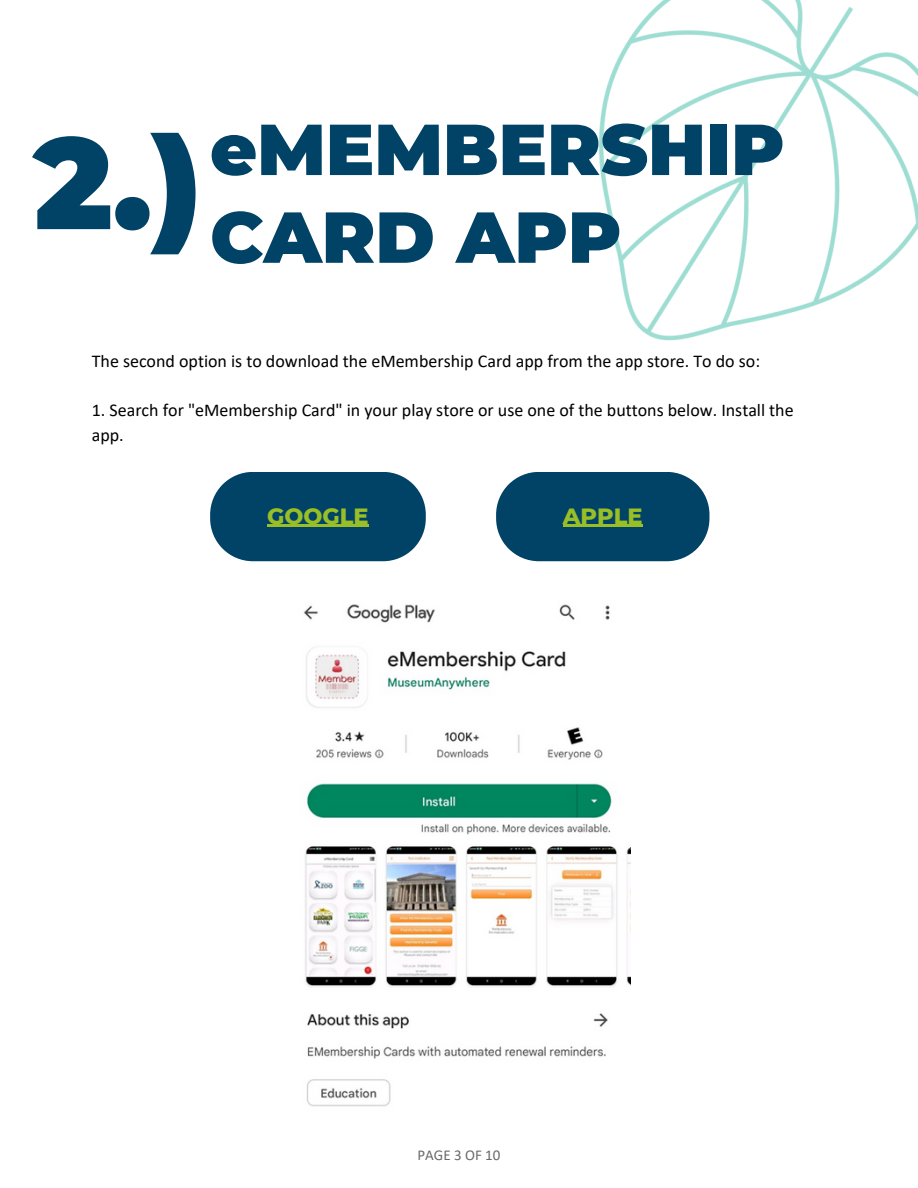
<style>
.page{position:relative;width:918px;height:1188px;background:#fff}
.page>*{position:absolute;margin:0;border:0;box-sizing:border-box;transform-origin:0 0}
.t1{font:900 72px/87.8px "Montserrat";color:#004366;text-align:center}
.t2{font:800 22.5px "Montserrat";color:#9abe26}
.t3{font:18px/24.8px "Calibri";color:#000}
.t4{font:15px "Calibri";color:#696969}
.s1{font-size:129.9px}
</style>
<div class="page">
<svg style="left:210px;top:472px;width:215px;height:89px;background:#155271"></svg>
<hr style="left:267px;top:525px;width:102px;height:2px;background:#9abe26">
<svg style="left:496px;top:472px;width:213px;height:89px;background:#155272"></svg>
<hr style="left:563px;top:525px;width:80px;height:2px;background:#9abe26">
<img style="left:303px;top:604px;width:327px;height:503px">
<img style="left:598px;top:0;width:320px;height:341px">
<h1 class="t1" style="left:34px;top:105px;width:752px"><span class="s1">2.)</span>eMEMBERSHIP<br>CARD APP</h1>
<p class="t3" style="left:92px;top:350px;width:670px">The second option is to download the eMembership Card app from the app store. To do so:</p>
<p class="t3" style="left:92px;top:399px;width:703px">1. Search for "eMembership Card" in your play store or use one of the buttons below. Install the app.</p>
<p class="t2" style="left:267px;top:502px;width:103px">GOOGLE</p>
<p class="t2" style="left:563px;top:502px;width:81px">APPLE</p>
<p class="t4" style="left:418px;top:1148px;width:84px">PAGE 3 OF 10</p>
</div>
